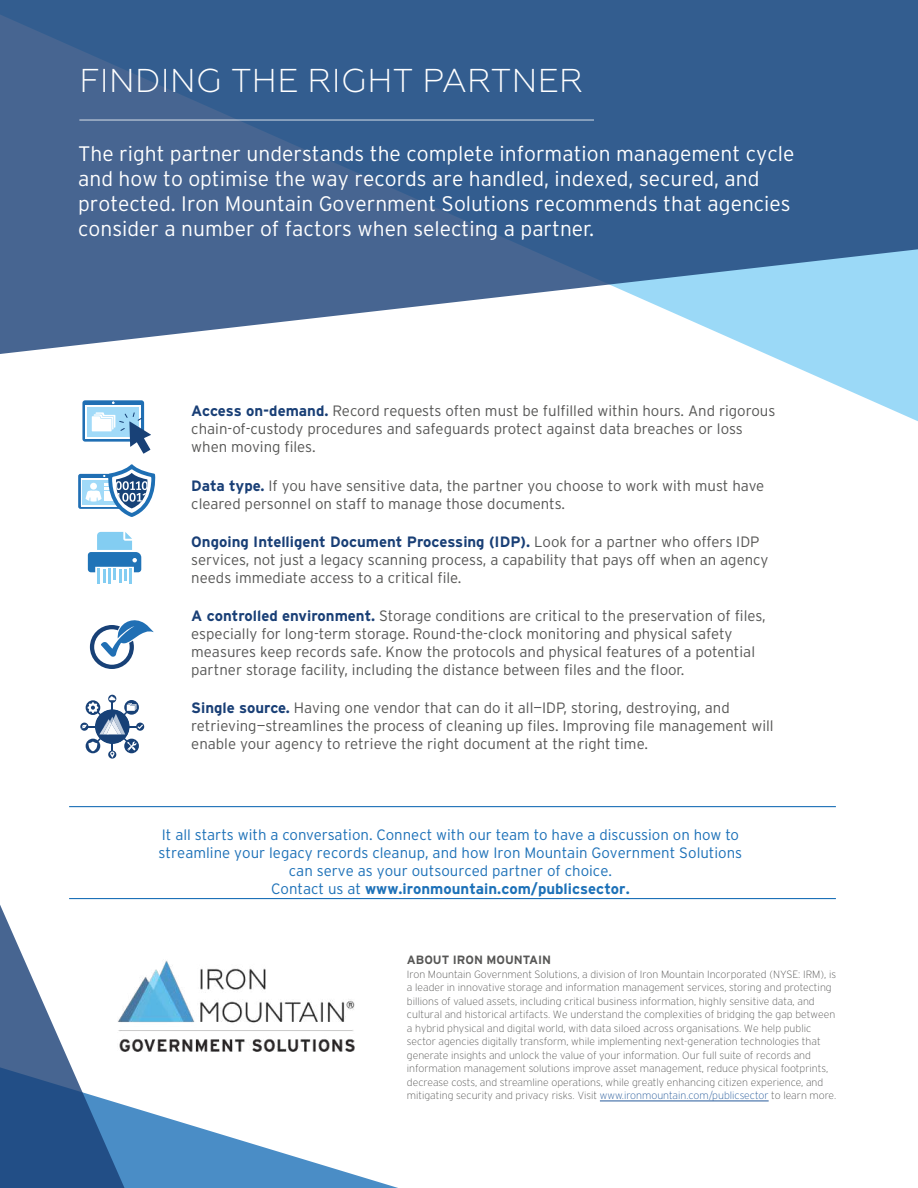
<style>
.page{position:relative;width:918px;height:1188px;background:#fff}
.page>*{position:absolute;margin:0;border:0;box-sizing:border-box;transform-origin:0 0}
.t1{font:300 33px "Geometria";letter-spacing:.01em;color:#fff}
.t2{font:300 21px/25.2px "Interstate";color:#fff}
.t3{font:300 15px/18px "Interstate";color:#575756}
.t4{font:300 15px/18px "Interstate";color:#1d71b8;text-align:center}
.t5{font:700 12px "Interstate";color:#575756}
.t6{font:200 10.5px/13.5px "Interstate";color:#575756}
.s1{font-weight:700;color:#193f76}
.s2{font-weight:700}
.s3{color:#275b9b}
</style>
<div class="page">
<svg style="left:155px;top:363px;width:763px;height:119px"></svg>
<svg style="left:0;top:0;width:918px;height:363px;background:#5478a2"></svg>
<hr style="left:79px;top:120px;width:515px;height:1px;background:#fff">
<svg style="left:125px;top:1105px;width:273px;height:83px"></svg>
<svg style="left:0;top:899px;width:125px;height:289px"></svg>
<hr style="left:600px;top:1101px;width:169px;height:1px;background:#275b9b">
<hr style="left:69px;top:806px;width:767px;height:1px;background:#1d71b8">
<hr style="left:69px;top:898px;width:767px;height:1px;background:#1d71b8">
<img style="left:118px;top:960px;width:236px;height:91px">
<svg style="left:82px;top:400px;width:69px;height:54px"></svg>
<hr style="left:108px;top:569px;width:3px;height:15px;background:#83cdf2">
<hr style="left:97px;top:569px;width:3px;height:15px;background:#83cdf2">
<hr style="left:129px;top:569px;width:3px;height:15px;background:#83cdf2">
<svg style="left:88px;top:532px;width:53px;height:50px"></svg>
<svg style="left:82px;top:696px;width:61px;height:62px"></svg>
<svg style="left:90px;top:620px;width:64px;height:49px"></svg>
<svg style="left:78px;top:464px;width:77px;height:53px"></svg>
<h1 class="t1" style="left:80px;top:62px;width:505px">FINDING THE RIGHT PARTNER</h1>
<p class="t2" style="left:78px;top:140px;width:718px">The right partner understands the complete information management cycle and how to optimise the way records are handled, indexed, secured, and protected. Iron Mountain Government Solutions recommends that agencies consider a number of factors when selecting a partner.</p>
<p class="t3" style="left:191px;top:402px;width:586px"><span class="s1">Access on-demand.</span> Record requests often must be fulfilled within hours. And rigorous chain-of-custody procedures and safeguards protect against data breaches or loss when moving files.</p>
<p class="t3" style="left:191px;top:476px;width:575px"><span class="s1">Data type.</span> If you have sensitive data, the partner you choose to work with must have cleared personnel on staff to manage those documents.</p>
<p class="t3" style="left:191px;top:532px;width:579px"><span class="s1">Ongoing Intelligent Document Processing (IDP).</span> Look for a partner who offers IDP services, not just a legacy scanning process, a capability that pays off when an agency needs immediate access to a critical file.</p>
<p class="t3" style="left:191px;top:607px;width:576px"><span class="s1">A controlled environment.</span> Storage conditions are critical to the preservation of files, especially for long-term storage. Round-the-clock monitoring and physical safety measures keep records safe. Know the protocols and physical features of a potential partner storage facility, including the distance between files and the floor.</p>
<p class="t3" style="left:191px;top:699px;width:584px"><span class="s1">Single source.</span> Having one vendor that can do it all—IDP, storing, destroying, and retrieving—streamlines the process of cleaning up files. Improving file management will enable your agency to retrieve the right document at the right time.</p>
<p class="t4" style="left:159px;top:826px;width:585px">It all starts with a conversation. Connect with our team to have a discussion on how to streamline your legacy records cleanup, and how Iron Mountain Government Solutions can serve as your outsourced partner of choice.<br>Contact us at <span class="s2">www.ironmountain.com/publicsector.</span></p>
<p class="t5" style="left:407px;top:953px;width:146px">ABOUT IRON MOUNTAIN</p>
<p class="t6" style="left:407px;top:967px;width:431px">Iron Mountain Government Solutions, a division of Iron Mountain Incorporated (NYSE: IRM), is a leader in innovative storage and information management services, storing and protecting billions of valued assets, including critical business information, highly sensitive data, and cultural and historical artifacts. We understand the complexities of bridging the gap between a hybrid physical and digital world, with data siloed across organisations. We help public sector agencies digitally transform, while implementing next-generation technologies that generate insights and unlock the value of your information. Our full suite of records and information management solutions improve asset management, reduce physical footprints, decrease costs, and streamline operations, while greatly enhancing citizen experience, and mitigating security and privacy risks. Visit <span class="s3">www.ironmountain.com/publicsector</span> to learn more.</p>
</div>
